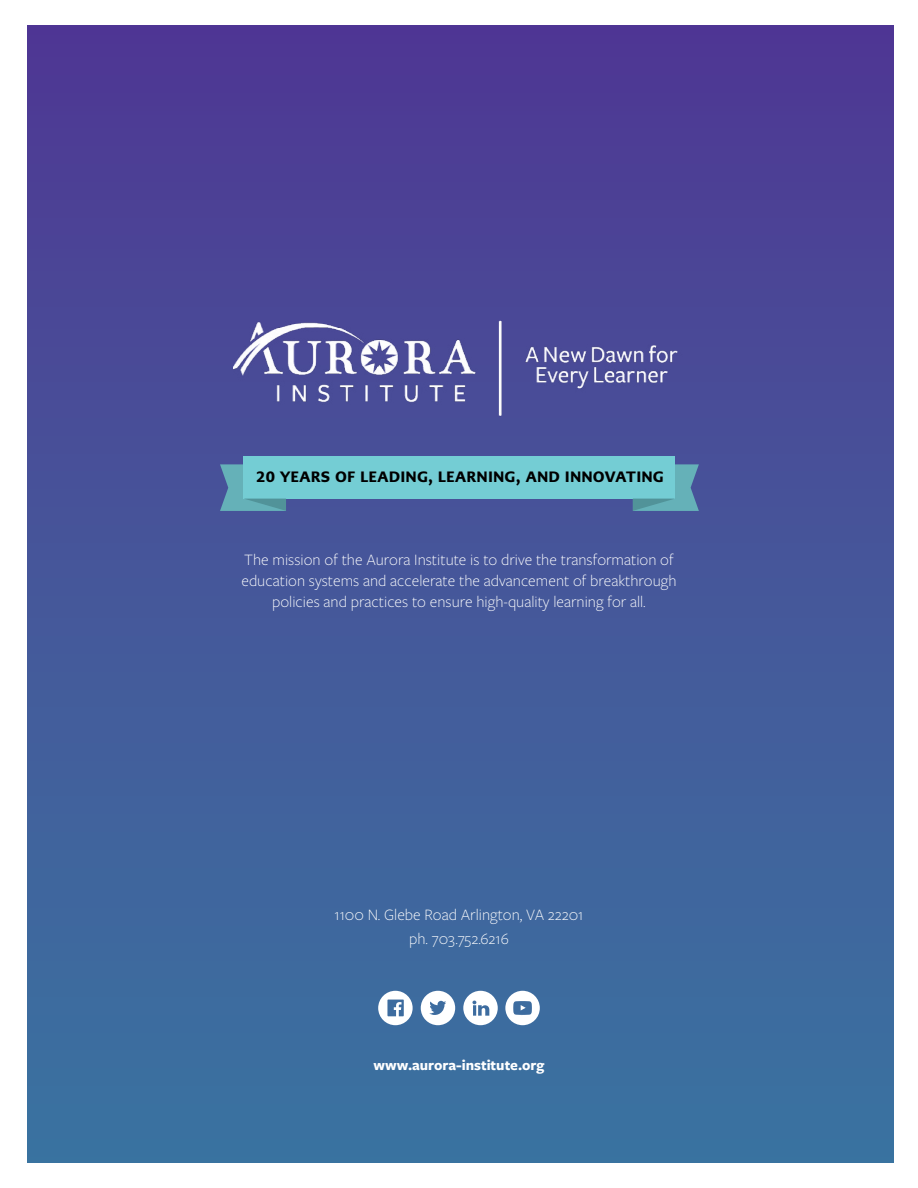
<style>
.page{position:relative;width:918px;height:1188px;background:#fff}
.page>*{position:absolute;margin:0;border:0;box-sizing:border-box;transform-origin:0 0}
.t1{font:300 16.5px/21px "Freight Sans Pro";color:#fff;text-align:center}
.t2{font:900 15px "PMN Caecilia Sans Head";letter-spacing:.05em;color:#000}
.t3{font:700 15px "Freight Sans Pro";color:#fff}
</style>
<div class="page">
<div style="left:27px;top:25px;width:866px;height:1137px;background:linear-gradient(to bottom,#4f3893,#3a75a1)"></div>
<svg style="left:378px;top:991px;width:35px;height:34px"></svg>
<svg style="left:421px;top:991px;width:34px;height:34px"></svg>
<svg style="left:463px;top:991px;width:35px;height:34px"></svg>
<svg style="left:505px;top:991px;width:35px;height:34px"></svg>
<img style="left:233px;top:292px;width:452px;height:150px">
<div style="left:244px;top:456px;width:431px;height:43px;background:#74cdd4"></div>
<svg style="left:220px;top:464px;width:66px;height:47px"></svg>
<svg style="left:633px;top:464px;width:66px;height:47px"></svg>
<p class="t2" style="left:256px;top:467px;width:409px">20 YEARS OF LEADING, LEARNING, AND INNOVATING</p>
<p class="t1" style="left:241px;top:548px;width:437px">The mission of the Aurora Institute is to drive the transformation of education systems and accelerate the advancement of breakthrough policies and practices to ensure high-quality learning for all.</p>
<p class="t1" style="left:335px;top:902px;width:250px;line-height:24px">1100 N. Glebe Road Arlington, VA 22201 ph. 703.752.6216</p>
<p class="t3" style="left:374px;top:1055px;width:172px">www.aurora-institute.org</p>
</div>
